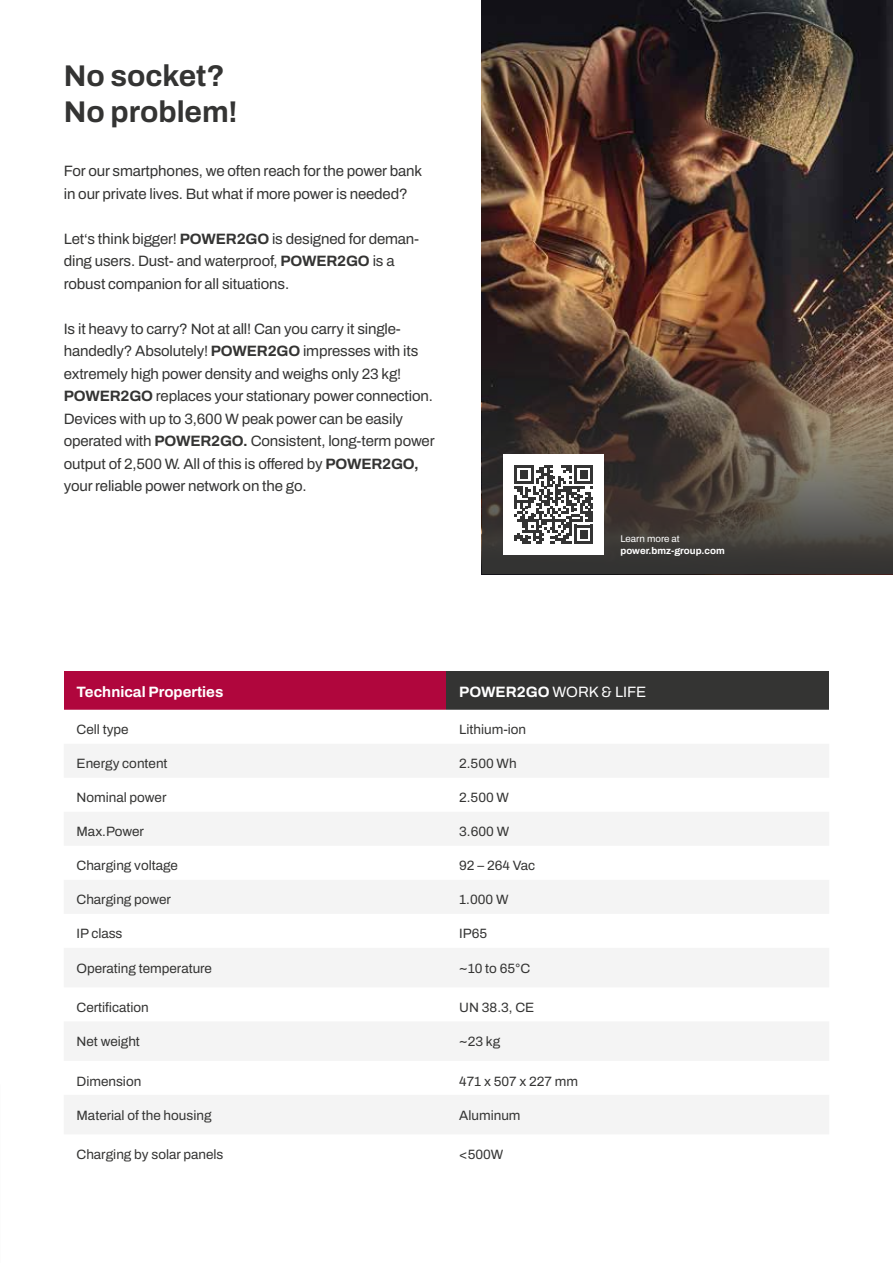
<style>
.page{position:relative;width:893px;height:1263px;background:#fff}
.page>*{position:absolute;margin:0;border:0;box-sizing:border-box;transform-origin:0 0}
.t1{font:700 30px/36px "Archivo";color:#343433}
.t2{font:15px/22.5px "Archivo";letter-spacing:-.01em;color:#343433}
.t3{font:700 15px "Archivo";color:#fff}
.t4{font:15px "Archivo";color:#fff}
.t5{font:13.5px "Archivo";color:#343433}
.t6{font:700 9.75px "Archivo";color:#fff}
.t7{font:9.75px "Archivo";color:#fff}
.s1{font-weight:700}
</style>
<div class="page">
<img style="left:482px;top:0;width:411px;height:574px">
<img style="left:483px;top:263px;width:410px;height:310px">
<div style="left:64px;top:671px;width:382px;height:39px;background:#b0063d"></div>
<div style="left:446px;top:671px;width:383px;height:39px;background:#343433"></div>
<svg style="left:64px;top:744px;width:765px;height:390px;fill:#f4f4f4"></svg>
<div style="left:503px;top:454px;width:101px;height:101px;background:#fff"></div>
<svg style="left:514px;top:465px;width:79px;height:79px"></svg>
<h1 class="t1" style="left:64px;top:58px;width:175px">No socket?<br>No problem!</h1>
<p class="t2" style="left:64px;top:160px;width:360px">For our smartphones, we often reach for the power bank in our private lives. But what if more power is needed?</p>
<p class="t2" style="left:64px;top:227px;width:357px">Let‘s think bigger! <span class="s1">POWER2GO</span> is designed for deman&shy;ding users. Dust- and waterproof, <span class="s1">POWER2GO</span> is a robust companion for all situations.</p>
<p class="t2" style="left:64px;top:317px;width:372px">Is it heavy to carry? Not at all! Can you carry it single&shy;handedly? Absolutely! <span class="s1">POWER2GO</span> impresses with its extremely high power density and weighs only 23 kg!<br><span class="s1">POWER2GO</span> replaces your stationary power connection.<br>Devices with up to 3,600 W peak power can be easily operated with <span class="s1">POWER2GO.</span> Consistent, long-term power output of 2,500 W. All of this is offered by <span class="s1">POWER2GO, </span>your reliable power network on the go.</p>
<p class="t7" style="left:620px;top:531px;width:61px">Learn more at</p>
<p class="t6" style="left:620px;top:543px;width:106px">power.bmz-group.com</p>
<p class="t3" style="left:77px;top:680px;width:148px">Technical Properties</p>
<p class="t4" style="left:459px;top:681px;width:189px"><span class="s1">POWER2GO</span> WORK &amp; LIFE</p>
<p class="t5" style="left:77px;top:720px;width:53px">Cell type</p>
<p class="t5" style="left:459px;top:720px;width:68px">Lithium-ion</p>
<p class="t5" style="left:77px;top:754px;width:93px">Energy content</p>
<p class="t5" style="left:459px;top:754px;width:59px">2.500 Wh</p>
<p class="t5" style="left:77px;top:788px;width:91px">Nominal power</p>
<p class="t5" style="left:459px;top:788px;width:51px">2.500 W</p>
<p class="t5" style="left:77px;top:822px;width:69px">Max.Power</p>
<p class="t5" style="left:459px;top:822px;width:51px">3.600 W</p>
<p class="t5" style="left:77px;top:856px;width:103px">Charging voltage</p>
<p class="t5" style="left:459px;top:856px;width:77px">92 – 264 Vac</p>
<p class="t5" style="left:77px;top:890px;width:96px">Charging power</p>
<p class="t5" style="left:459px;top:890px;width:51px">1.000 W</p>
<p class="t5" style="left:77px;top:924px;width:47px">IP class</p>
<p class="t5" style="left:459px;top:924px;width:30px">IP65</p>
<p class="t5" style="left:77px;top:958px;width:137px">Operating temperature</p>
<p class="t5" style="left:459px;top:958px;width:73px">~10 to 65°C</p>
<p class="t5" style="left:77px;top:997px;width:74px">Certification</p>
<p class="t5" style="left:459px;top:997px;width:77px">UN 38.3, CE</p>
<p class="t5" style="left:77px;top:1031px;width:65px">Net weight</p>
<p class="t5" style="left:459px;top:1031px;width:43px">~23 kg</p>
<p class="t5" style="left:77px;top:1071px;width:66px">Dimension</p>
<p class="t5" style="left:459px;top:1071px;width:120px">471 x 507 x 227 mm</p>
<p class="t5" style="left:77px;top:1105px;width:136px">Material of the housing</p>
<p class="t5" style="left:459px;top:1105px;width:63px">Aluminum</p>
<p class="t5" style="left:77px;top:1144px;width:148px">Charging by solar panels</p>
<p class="t5" style="left:459px;top:1144px;width:46px">&lt;500W</p>
</div>
